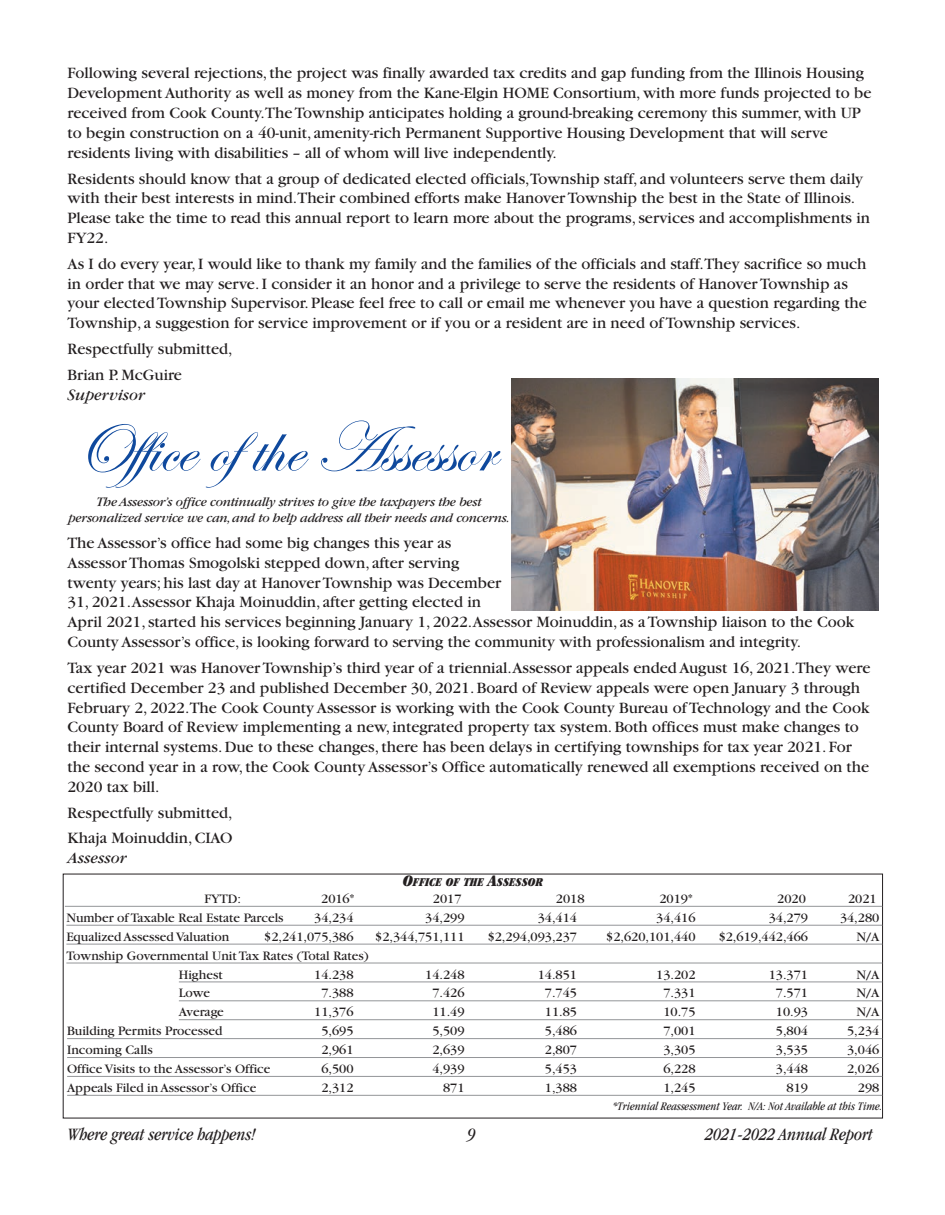
<style>
.page{position:relative;width:945px;height:1215px;background:#fff}
.page>*{position:absolute;margin:0;border:0;box-sizing:border-box;transform-origin:0 0}
.t1{font:72px "Edwardian Script ITC";color:#0f499d}
.t2{font:italic condensed 18px "Garamond";color:#231f20}
.t3{font:16.5px/19.8px "Garamond";color:#231f20}
.t4{font:italic 16.5px "Garamond";color:#231f20}
.t5{font:13.5px/18.9px "Garamond";color:#231f20}
.t6{font:italic 13.5px/16.2px "Garamond";letter-spacing:-.02em;color:#231f20;text-align:center}
.t7{font:italic ultra-condensed 12.3px "Garamond";color:#231f20}
.t8{font:italic condensed 12px "Garamond";color:#231f20}
.s1{font-size:16.5px}
</style>
<div class="page">
<hr style="left:65px;top:906px;width:817px;height:1px;background:#939598">
<hr style="left:66px;top:925px;width:816px;height:1px;background:#939598">
<hr style="left:66px;top:944px;width:816px;height:1px;background:#939598">
<hr style="left:66px;top:963px;width:816px;height:1px;background:#939598">
<hr style="left:179px;top:982px;width:703px;height:1px;background:#939598">
<hr style="left:179px;top:1000px;width:703px;height:1px;background:#939598">
<hr style="left:179px;top:1019px;width:703px;height:1px;background:#939598">
<hr style="left:67px;top:1038px;width:815px;height:1px;background:#939598">
<hr style="left:67px;top:1057px;width:815px;height:1px;background:#939598">
<hr style="left:67px;top:1076px;width:815px;height:1px;background:#939598">
<hr style="left:67px;top:1095px;width:815px;height:1px;background:#939598">
<img style="left:511px;top:379px;width:367px;height:232px">
<p class="t3" style="left:68px;top:64px;width:806px">Following several rejections, the project was finally awarded tax credits and gap funding from the Illinois Housing Development Authority as well as money from the Kane-Elgin HOME Consortium, with more funds projected to be received from Cook County.The Township anticipates holding a ground-breaking ceremony this summer, with UP to begin construction on a 40-unit, amenity-rich Permanent Supportive Housing Development that will serve residents living with disabilities – all of whom will live independently.</p>
<p class="t3" style="left:68px;top:169px;width:804px">Residents should know that a group of dedicated elected officials,Township staff, and volunteers serve them daily with their best interests in mind.Their combined efforts make Hanover Township the best in the State of Illinois.<br>Please take the time to read this annual report to learn more about the programs, services and accomplishments in FY22.</p>
<p class="t3" style="left:68px;top:254px;width:801px">As I do every year, I would like to thank my family and the families of the officials and staff.They sacrifice so much in order that we may serve. I consider it an honor and a privilege to serve the residents of Hanover Township as your elected Township Supervisor. Please feel free to call or email me whenever you have a question regarding the Township, a suggestion for service improvement or if you or a resident are in need of Township services.</p>
<p class="t3" style="left:68px;top:336px;width:167px;line-height:25.8px">Respectfully submitted,<br>Brian P. McGuire</p>
<p class="t4" style="left:68px;top:386px;width:79px">Supervisor</p>
<h1 class="t1" style="left:71px;top:409px;width:426px">Office ofthe Assessor</h1>
<p class="t6" style="left:68px;top:493px;width:443px">The Assessor’s office continually strives to give the taxpayers the best personalized service we can, and to help address all their needs and concerns.</p>
<p class="t3" style="left:68px;top:533px;width:788px">The Assessor’s office had some big changes this year as<br>Assessor Thomas Smogolski stepped down, after serving<br>twenty years; his last day at Hanover Township was December<br>31, 2021.Assessor Khaja Moinuddin, after getting elected in<br>April 2021, started his services beginning January 1, 2022.Assessor Moinuddin, as a Township liaison to the Cook County Assessor’s office, is looking forward to serving the community with professionalism and integrity.</p>
<p class="t3" style="left:68px;top:658px;width:805px">Tax year 2021 was Hanover Township’s third year of a triennial.Assessor appeals ended August 16, 2021.They were certified December 23 and published December 30, 2021. Board of Review appeals were open January 3 through February 2, 2022.The Cook County Assessor is working with the Cook County Bureau of Technology and the Cook County Board of Review implementing a new, integrated property tax system. Both offices must make changes to their internal systems. Due to these changes, there has been delays in certifying townships for tax year 2021. For the second year in a row, the Cook County Assessor’s Office automatically renewed all exemptions received on the 2020 tax bill.</p>
<p class="t3" style="left:68px;top:800px;width:167px;line-height:25.8px">Respectfully submitted,<br>Khaja Moinuddin, CIAO</p>
<p class="t4" style="left:68px;top:850px;width:61px">Assessor</p>
<p class="t7" style="left:403px;top:875px;width:142px"><span class="s1">O</span>FFICE OF THE <span class="s1">A</span>SSESSOR</p>
<p class="t5" style="left:204px;top:890px;width:38px">FYTD:</p>
<p class="t5" style="left:321px;top:890px;width:35px">2016*</p>
<p class="t5" style="left:433px;top:890px;width:30px">2017</p>
<p class="t5" style="left:556px;top:890px;width:30px">2018</p>
<p class="t5" style="left:659px;top:890px;width:35px">2019*</p>
<p class="t5" style="left:777px;top:890px;width:30px">2020</p>
<p class="t5" style="left:848px;top:890px;width:30px">2021</p>
<p class="t5" style="left:66px;top:908px;width:219px">Number of Taxable Real Estate Parcels</p>
<p class="t5" style="left:314px;top:908px;width:41px">34,234</p>
<p class="t5" style="left:425px;top:908px;width:41px">34,299</p>
<p class="t5" style="left:538px;top:908px;width:41px">34,414</p>
<p class="t5" style="left:656px;top:908px;width:41px">34,416</p>
<p class="t5" style="left:769px;top:908px;width:41px">34,279</p>
<p class="t5" style="left:840px;top:908px;width:41px">34,280</p>
<p class="t5" style="left:66px;top:927px;width:164px">Equalized Assessed Valuation</p>
<p class="t5" style="left:264px;top:927px;width:91px">$2,241,075,386</p>
<p class="t5" style="left:375px;top:927px;width:91px">$2,344,751,111</p>
<p class="t5" style="left:488px;top:927px;width:91px">$2,294,093,237</p>
<p class="t5" style="left:606px;top:927px;width:91px">$2,620,101,440</p>
<p class="t5" style="left:719px;top:927px;width:91px">$2,619,442,466</p>
<p class="t5" style="left:856px;top:927px;width:25px">N/A</p>
<p class="t5" style="left:179px;top:946px;width:191px;text-indent:-112px">Township Governmental Unit Tax Rates (Total Rates)<br>Highest</p>
<p class="t5" style="left:314px;top:965px;width:41px">14.238</p>
<p class="t5" style="left:425px;top:965px;width:41px">14.248</p>
<p class="t5" style="left:538px;top:965px;width:41px">14.851</p>
<p class="t5" style="left:656px;top:965px;width:41px">13.202</p>
<p class="t5" style="left:769px;top:965px;width:41px">13.371</p>
<p class="t5" style="left:856px;top:965px;width:25px">N/A</p>
<p class="t5" style="left:179px;top:984px;width:33px">Lowe</p>
<p class="t5" style="left:321px;top:984px;width:34px">7.388</p>
<p class="t5" style="left:432px;top:984px;width:34px">7.426</p>
<p class="t5" style="left:545px;top:984px;width:34px">7.745</p>
<p class="t5" style="left:663px;top:984px;width:34px">7.331</p>
<p class="t5" style="left:776px;top:984px;width:34px">7.571</p>
<p class="t5" style="left:856px;top:984px;width:25px">N/A</p>
<p class="t5" style="left:179px;top:1003px;width:46px">Average</p>
<p class="t5" style="left:314px;top:1003px;width:41px">11,376</p>
<p class="t5" style="left:432px;top:1003px;width:34px">11.49</p>
<p class="t5" style="left:545px;top:1003px;width:34px">11.85</p>
<p class="t5" style="left:663px;top:1003px;width:34px">10.75</p>
<p class="t5" style="left:776px;top:1003px;width:34px">10.93</p>
<p class="t5" style="left:856px;top:1003px;width:25px">N/A</p>
<p class="t5" style="left:67px;top:1022px;width:157px">Building Permits Processed</p>
<p class="t5" style="left:321px;top:1022px;width:34px">5,695</p>
<p class="t5" style="left:432px;top:1022px;width:34px">5,509</p>
<p class="t5" style="left:545px;top:1022px;width:34px">5,486</p>
<p class="t5" style="left:663px;top:1022px;width:34px">7,001</p>
<p class="t5" style="left:776px;top:1022px;width:34px">5,804</p>
<p class="t5" style="left:847px;top:1022px;width:34px">5,234</p>
<p class="t5" style="left:67px;top:1041px;width:87px">Incoming Calls</p>
<p class="t5" style="left:321px;top:1041px;width:34px">2,961</p>
<p class="t5" style="left:432px;top:1041px;width:34px">2,639</p>
<p class="t5" style="left:545px;top:1041px;width:34px">2,807</p>
<p class="t5" style="left:663px;top:1041px;width:34px">3,305</p>
<p class="t5" style="left:776px;top:1041px;width:34px">3,535</p>
<p class="t5" style="left:847px;top:1041px;width:34px">3,046</p>
<p class="t5" style="left:67px;top:1060px;width:205px">Office Visits to the Assessor’s Office</p>
<p class="t5" style="left:321px;top:1060px;width:34px">6,500</p>
<p class="t5" style="left:432px;top:1060px;width:34px">4,939</p>
<p class="t5" style="left:545px;top:1060px;width:34px">5,453</p>
<p class="t5" style="left:663px;top:1060px;width:34px">6,228</p>
<p class="t5" style="left:776px;top:1060px;width:34px">3,448</p>
<p class="t5" style="left:847px;top:1060px;width:34px">2,026</p>
<p class="t5" style="left:67px;top:1079px;width:191px">Appeals Filed in Assessor’s Office</p>
<p class="t5" style="left:321px;top:1079px;width:34px">2,312</p>
<p class="t5" style="left:443px;top:1079px;width:23px">871</p>
<p class="t5" style="left:545px;top:1079px;width:34px">1,388</p>
<p class="t5" style="left:663px;top:1079px;width:34px">1,245</p>
<p class="t5" style="left:787px;top:1079px;width:23px">819</p>
<p class="t5" style="left:858px;top:1079px;width:23px">298</p>
<p class="t8" style="left:613px;top:1100px;width:271px">*Triennial Reassessment Year. N/A: Not Available at this Time.</p>
<p class="t2" style="left:68px;top:1124px;width:189px">Where great service happens!</p>
<p class="t2" style="left:468px;top:1124px;width:9px">9</p>
<p class="t2" style="left:705px;top:1124px;width:169px">2021-2022 Annual Report</p>
</div>
